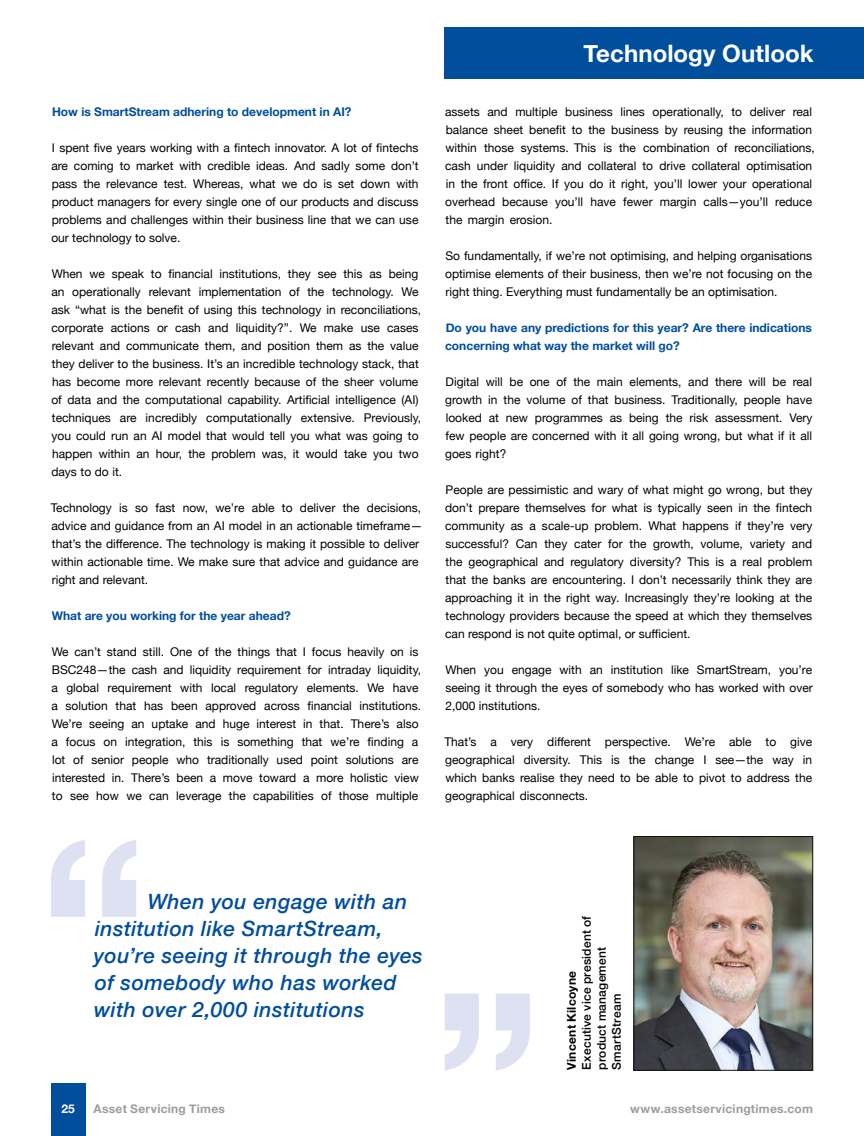
<style>
.page{position:relative;width:864px;height:1136px;background:#fff}
.page>*{position:absolute;margin:0;border:0;box-sizing:border-box;transform-origin:0 0}
.t1{font:700 24px "Helvetica Neue";color:#fff}
.t2{font:italic 500 21px/27px "Helvetica Neue";letter-spacing:.02em;color:#014e9d}
.t3{font:12px/18px "Helvetica Neue";color:#000;text-align:justify}
.t4{font:700 12px/18px "Helvetica Neue";color:#014e9d}
.t5{font:500 12px/15px "Helvetica Neue";letter-spacing:.015em;color:#000}
.t6{font:700 12px "Helvetica Neue";letter-spacing:.02em;color:#9d9d9c}
.t7{font:700 12px "Helvetica Neue";letter-spacing:.02em;color:#000}
.t8{font:700 12px "Helvetica Neue";color:#fff}
</style>
<div class="page">
<svg style="left:51px;top:840px;width:85px;height:76px"></svg>
<svg style="left:445px;top:993px;width:85px;height:77px"></svg>
<img style="left:635px;top:838px;width:175px;height:230px">
<div style="left:633px;top:836px;width:179px;height:234px;border:1px solid #12110c"></div>
<div style="left:51px;top:1083px;width:34px;height:52px;background:#014e9d"></div>
<div style="left:444px;top:28px;width:419px;height:51px;background:#014e9d"></div>
<p class="t4" style="left:52px;top:103px;width:301px">How is SmartStream adhering to development in AI?</p>
<p class="t3" style="left:51px;top:139px;width:368px">I spent five years working with a fintech innovator. A lot of fintechs are coming to market with credible ideas. And sadly some don’t pass the relevance test. Whereas, what we do is set down with product managers for every single one of our products and discuss problems and challenges within their business line that we can use our technology to solve.</p>
<p class="t3" style="left:51px;top:265px;width:371px;text-align:left">When we speak to financial institutions, they see this as being an operationally relevant implementation of the technology. We ask “what is the benefit of using this technology in reconciliations, corporate actions or cash and liquidity?”. We make use cases relevant and communicate them, and position them as the value they deliver to the business. It’s an incredible technology stack, that has become more relevant recently because of the sheer volume of data and the computational capability. Artificial intelligence (AI) techniques are incredibly computationally extensive. Previously, you could run an AI model that would tell you what was going to happen within an hour, the problem was, it would take you two days to do it.</p>
<p class="t3" style="left:51px;top:499px;width:373px;text-align:left">Technology is so fast now, we’re able to deliver the decisions, advice and guidance from an AI model in an actionable timeframe— that’s the difference. The technology is making it possible to deliver within actionable time. We make sure that advice and guidance are right and relevant.</p>
<p class="t4" style="left:52px;top:607px;width:240px">What are you working for the year ahead?</p>
<p class="t3" style="left:51px;top:643px;width:371px;text-align:left">We can’t stand still. One of the things that I focus heavily on is BSC248—the cash and liquidity requirement for intraday liquidity, a global requirement with local regulatory elements. We have a solution that has been approved across financial institutions.<br>We’re seeing an uptake and huge interest in that. There’s also a focus on integration, this is something that we’re finding a lot of senior people who traditionally used point solutions are interested in. There’s been a move toward a more holistic view to see how we can leverage the capabilities of those multiple</p>
<h1 class="t1" style="left:583px;top:34px;width:231px">Technology Outlook</h1>
<p class="t3" style="left:445px;top:103px;width:371px;text-align:left">assets and multiple business lines operationally, to deliver real balance sheet benefit to the business by reusing the information within those systems. This is the combination of reconciliations, cash under liquidity and collateral to drive collateral optimisation in the front office. If you do it right, you’ll lower your operational overhead because you’ll have fewer margin calls—you’ll reduce the margin erosion.</p>
<p class="t3" style="left:445px;top:247px;width:368px">So fundamentally, if we’re not optimising, and helping organisations optimise elements of their business, then we’re not focusing on the right thing. Everything must fundamentally be an optimisation.</p>
<p class="t4" style="left:445px;top:319px;width:368px">Do you have any predictions for this year? Are there indications concerning what way the market will go?</p>
<p class="t3" style="left:445px;top:373px;width:369px">Digital will be one of the main elements, and there will be real growth in the volume of that business. Traditionally, people have looked at new programmes as being the risk assessment. Very few people are concerned with it all going wrong, but what if it all goes right?</p>
<p class="t3" style="left:445px;top:481px;width:369px">People are pessimistic and wary of what might go wrong, but they don’t prepare themselves for what is typically seen in the fintech community as a scale-up problem. What happens if they’re very successful? Can they cater for the growth, volume, variety and the geographical and regulatory diversity? This is a real problem that the banks are encountering. I don’t necessarily think they are approaching it in the right way. Increasingly they’re looking at the technology providers because the speed at which they themselves can respond is not quite optimal, or sufficient.</p>
<p class="t3" style="left:445px;top:661px;width:369px">When you engage with an institution like SmartStream, you’re seeing it through the eyes of somebody who has worked with over 2,000 institutions.</p>
<p class="t3" style="left:444px;top:733px;width:369px">That’s a very different perspective. We’re able to give geographical diversity. This is the change I see—the way in which banks realise they need to be able to pivot to address the geographical disconnects.</p>
<h2 class="t2" style="left:94px;top:886px;width:330px;text-indent:54px">When you engage with an institution like SmartStream, you’re seeing it through the eyes of somebody who has worked with over 2,000 institutions</h2>
<p class="t5" style="left:578px;top:1069px;width:155px;rotate:-90deg">Executive vice president of product management<br>SmartStream</p>
<p class="t7" style="left:562px;top:1069px;width:101px;rotate:-90deg">Vincent Kilcoyne</p>
<p class="t8" style="left:61px;top:1099px;width:15px">25</p>
<p class="t6" style="left:94px;top:1099px;width:133px">Asset Servicing Times</p>
<p class="t6" style="left:630px;top:1099px;width:184px">www.assetservicingtimes.com</p>
</div>
